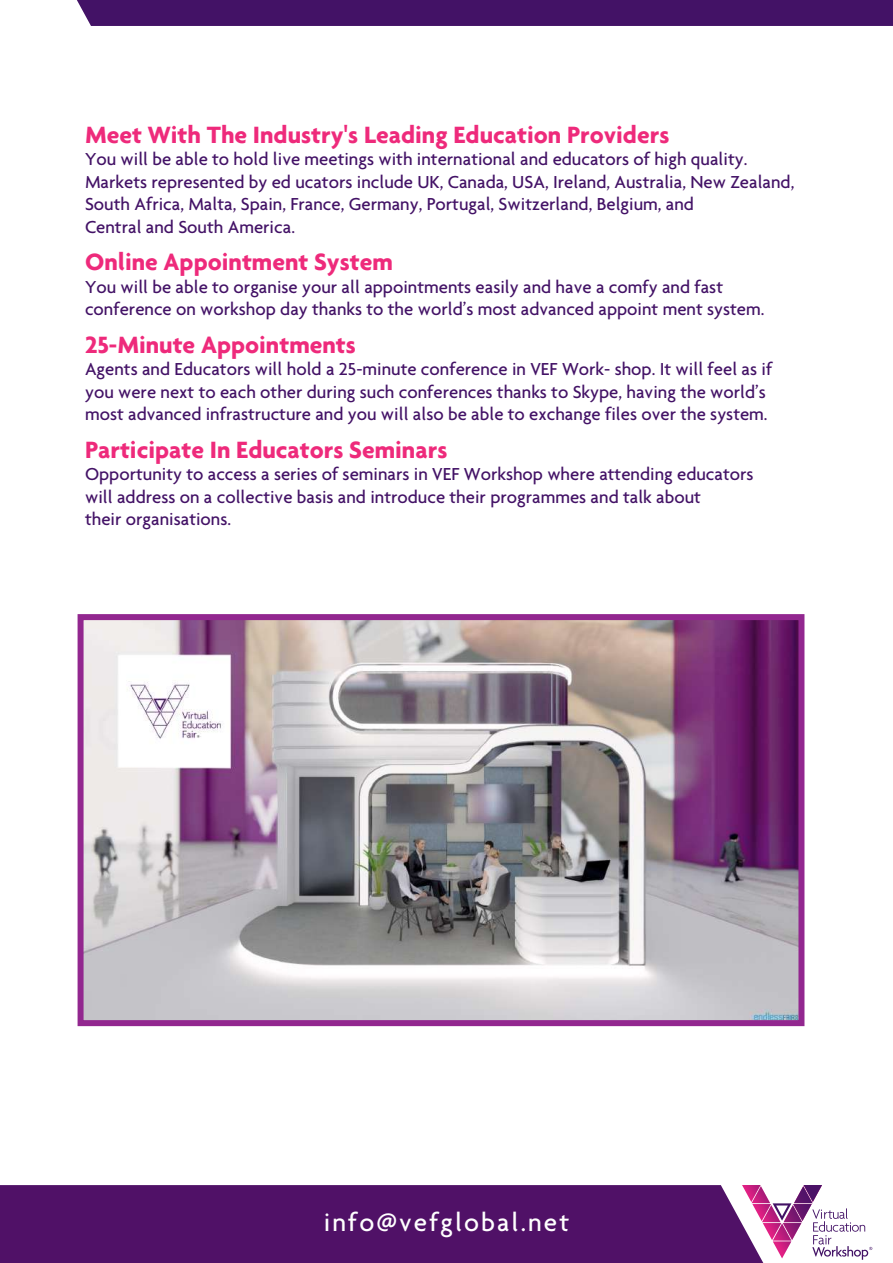
<style>
.page{position:relative;width:893px;height:1263px;background:#fff}
.page>*{position:absolute;margin:0;border:0;box-sizing:border-box;transform-origin:0 0}
.t1{font:27.15px "Agenda Medium OMT";letter-spacing:.075em;color:#fff}
.t2{font:700 25.5px "Agenda Bold OMT";color:#ee2a7b}
.t3{font:18.75px/22.5px "Agenda Medium OMT";color:#431266}
</style>
<div class="page">
<div style="left:77px;top:0;width:816px;height:26px;background:#431266"></div>
<div style="left:0;top:1185px;width:721px;height:78px;background:#501167"></div>
<svg style="left:721px;top:1185px;width:152px;height:78px"></svg>
<img style="left:85px;top:621px;width:712px;height:398px">
<div style="left:78px;top:614px;width:726px;height:412px;border:6px solid #92278f"></div>
<h2 class="t2" style="left:85px;top:119px;width:586px">Meet With The Industry's Leading Education Providers</h2>
<p class="t3" style="left:85px;top:147px;width:711px">You will be able to hold live meetings with international and educators of high quality.<br>Markets represented by ed ucators include UK, Canada, USA, Ireland, Australia, New Zealand, South Africa, Malta, Spain, France, Germany, Portugal, Switzerland, Belgium, and<br>Central and South America.</p>
<h2 class="t2" style="left:85px;top:246px;width:309px">Online Appointment System</h2>
<p class="t3" style="left:85px;top:275px;width:681px">You will be able to organise your all appointments easily and have a comfy and fast conference on workshop day thanks to the world’s most advanced appoint ment system.</p>
<h2 class="t2" style="left:85px;top:329px;width:272px">25-Minute Appointments</h2>
<p class="t3" style="left:85px;top:357px;width:689px">Agents and Educators will hold a 25-minute conference in VEF Work- shop. It will feel as if you were next to each other during such conferences thanks to Skype, having the world’s most advanced infrastructure and you will also be able to exchange files over the system.</p>
<h2 class="t2" style="left:85px;top:434px;width:364px">Participate In Educators Seminars</h2>
<p class="t3" style="left:85px;top:462px;width:670px">Opportunity to access a series of seminars in VEF Workshop where attending educators will address on a collective basis and introduce their programmes and talk about<br>their organisations.</p>
<h1 class="t1" style="left:324px;top:1205px;width:247px">info@vefglobal.net</h1>
</div>
